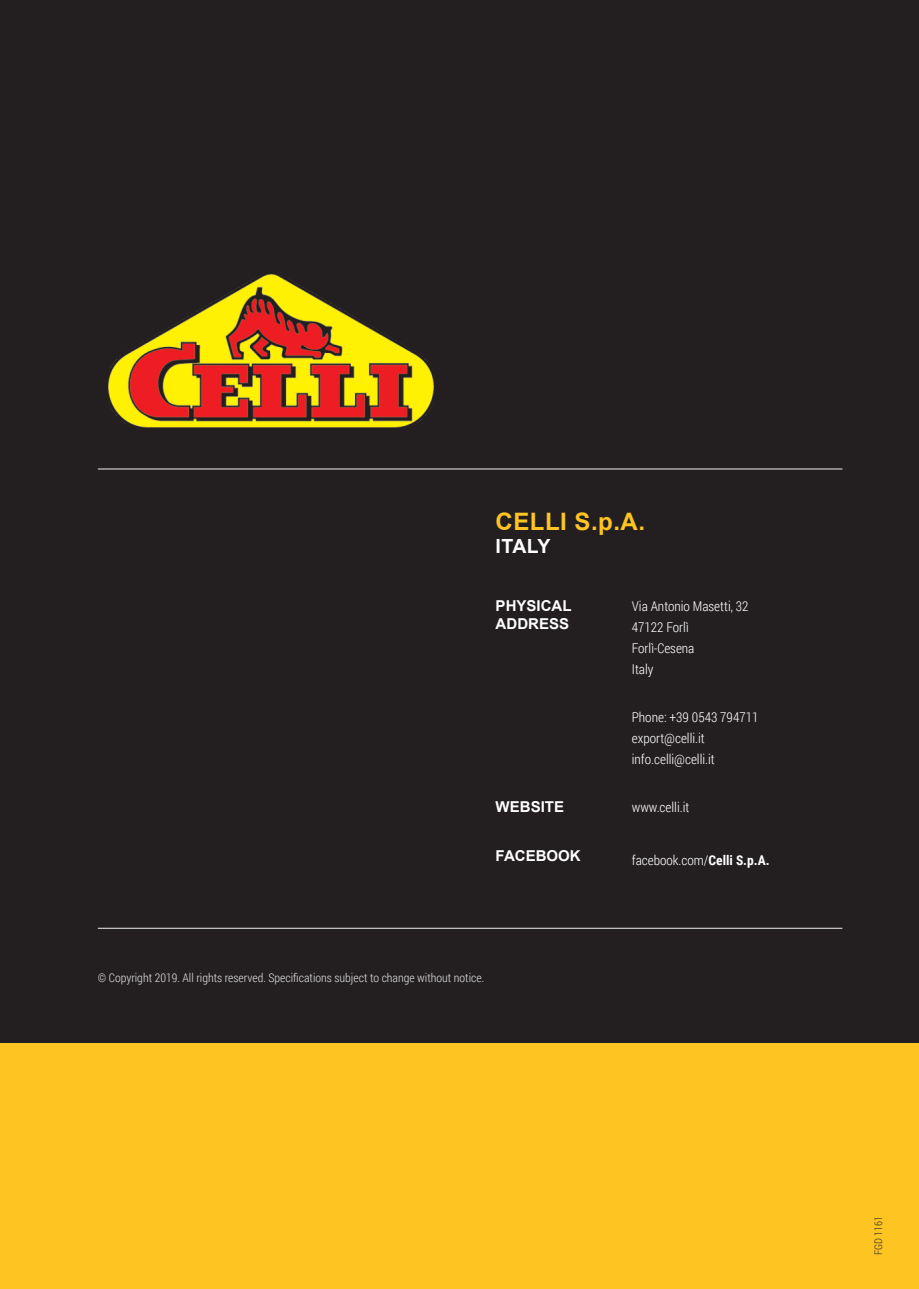
<style>
.page{position:relative;width:919px;height:1289px;background:#fff}
.page>*{position:absolute;margin:0;border:0;box-sizing:border-box;transform-origin:0 0}
.t1{font:700 24px "Arial";letter-spacing:.02em;color:#fec422}
.t2{font:700 19.5px "Arial";letter-spacing:-.015em;color:#fff}
.t3{font:700 15px/18px "Arial";color:#fff}
.t4{font:300 13.5px/21px "Roboto Condensed";color:#fff}
.t5{font:300 12px "Roboto Condensed";color:#dddee0}
.t6{font:300 10.5px "Roboto Condensed";color:#312f30}
.s1{font-weight:700}
</style>
<div class="page">
<div style="left:0;top:1042px;width:918px;height:246px;background:#fec422"></div>
<div style="left:0;top:0;width:918px;height:1042px;background:#231f20"></div>
<hr style="left:98px;top:928px;width:744px;height:1px;background:#edeff0">
<hr style="left:98px;top:469px;width:744px;height:1px;background:#edeff0">
<img style="left:108px;top:274px;width:326px;height:154px">
<h1 class="t1" style="left:495px;top:505px;width:151px">CELLI S.p.A.</h1>
<h2 class="t2" style="left:495px;top:533px;width:56px">ITALY</h2>
<p class="t3" style="left:495px;top:597px;width:77px">PHYSICAL<br>ADDRESS</p>
<p class="t4" style="left:631px;top:595px;width:118px">Via Antonio Masetti, 32<br>47122 Forlì<br>Forlì-Cesena<br>Italy</p>
<p class="t4" style="left:631px;top:706px;width:128px">Phone: +39 0543 794711 export@celli.it info.celli@celli.it</p>
<p class="t3" style="left:495px;top:798px;width:70px">WEBSITE</p>
<p class="t4" style="left:631px;top:796px;width:59px">www.celli.it</p>
<p class="t3" style="left:495px;top:846px;width:87px">FACEBOOK</p>
<p class="t4" style="left:631px;top:848px;width:139px">facebook.com/<span class="s1">Celli S.p.A.</span></p>
<p class="t5" style="left:98px;top:969px;width:388px">© Copyright 2019. All rights reserved. Specifications subject to change without notice.</p>
<p class="t6" style="left:870px;top:1255px;width:41px;rotate:-90deg">FGD 1161</p>
</div>
